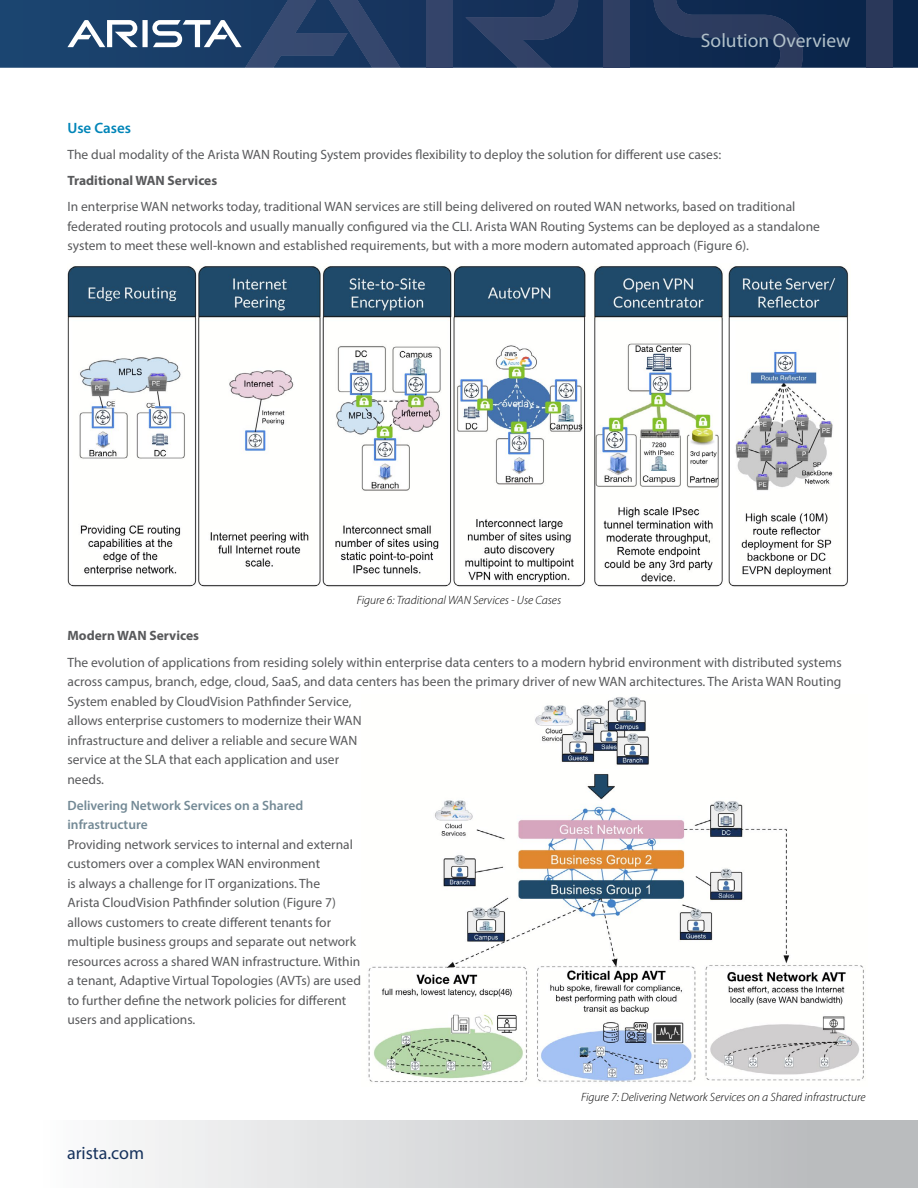
<style>
.page{position:relative;width:918px;height:1188px;background:#fff}
.page>*{position:absolute;margin:0;border:0;box-sizing:border-box;transform-origin:0 0}
.t1{font:19.5px "Myriad Pro";color:#b1c0c9}
.t2{font:18px "Myriad Pro";color:#16325c}
.t3{font:600 15px "Myriad Pro";color:#0085b8}
.t4{font:13.5px/19.5px "Myriad Pro";color:#58595b}
.t5{font:600 13.5px/19.5px "Myriad Pro";color:#748a96}
.t6{font:700 13.5px "Myriad Pro";color:#58595b}
.t7{font:italic 300 12px "Myriad Pro";color:#000}
</style>
<div class="page">
<svg style="left:0;top:0;width:918px;height:68px;background:#13325a"></svg>
<div style="left:426px;top:0;width:26px;height:68px;background:#34446a"></div>
<svg style="left:465px;top:0;width:113px;height:68px;background:#22385f"></svg>
<svg style="left:67px;top:0;width:333px;height:68px;background:#334f75"></svg>
<div style="left:604px;top:0;width:26px;height:68px;background:#2f3f63"></div>
<svg style="left:654px;top:0;width:149px;height:68px;background:#1a3156"></svg>
<div style="left:867px;top:0;width:26px;height:68px;background:#2a385a"></div>
<div style="left:0;top:1120px;width:918px;height:68px;background:linear-gradient(to right,#fff,#b3b5b7)"></div>
<img style="left:68px;top:266px;width:781px;height:321px">
<img style="left:368px;top:697px;width:496px;height:385px">
<h1 class="t1" style="left:701px;top:29px;width:151px">Solution Overview</h1>
<p class="t3" style="left:68px;top:118px;width:65px">Use Cases</p>
<p class="t4" style="left:68px;top:145px;width:655px">The dual modality of the Arista WAN Routing System provides flexibility to deploy the solution for different use cases:</p>
<p class="t6" style="left:68px;top:172px;width:151px">Traditional WAN Services</p>
<p class="t4" style="left:68px;top:197px;width:754px">In enterprise WAN networks today, traditional WAN services are still being delivered on routed WAN networks, based on traditional federated routing protocols and usually manually configured via the CLI. Arista WAN Routing Systems can be deployed as a standalone system to meet these well-known and established requirements, but with a more modern automated approach (Figure 6).</p>
<p class="t7" style="left:357px;top:594px;width:206px">Figure 6: Traditional WAN Services - Use Cases</p>
<p class="t6" style="left:68px;top:627px;width:133px">Modern WAN Services</p>
<p class="t4" style="left:68px;top:652px;width:776px">The evolution of applications from residing solely within enterprise data centers to a modern hybrid environment with distributed systems across campus, branch, edge, cloud, SaaS, and data centers has been the primary driver of new WAN architectures. The Arista WAN Routing System enabled by CloudVision Pathfinder Service,<br>allows enterprise customers to modernize their WAN<br>infrastructure and deliver a reliable and secure WAN<br>service at the SLA that each application and user<br>needs.</p>
<p class="t5" style="left:68px;top:795px;width:237px">Delivering Network Services on a Shared infrastructure</p>
<p class="t4" style="left:68px;top:834px;width:295px">Providing network services to internal and external customers over a complex WAN environment<br>is always a challenge for IT organizations. The<br>Arista CloudVision Pathfinder solution (Figure 7) allows customers to create different tenants for multiple business groups and separate out network resources across a shared WAN infrastructure. Within a tenant, Adaptive Virtual Topologies (AVTs) are used to further define the network policies for different users and applications.</p>
<h2 class="t2" style="left:67px;top:1142px;width:79px">arista.com</h2>
<p class="t7" style="left:581px;top:1090px;width:286px">Figure 7: Delivering Network Services on a Shared infrastructure</p>
</div>
